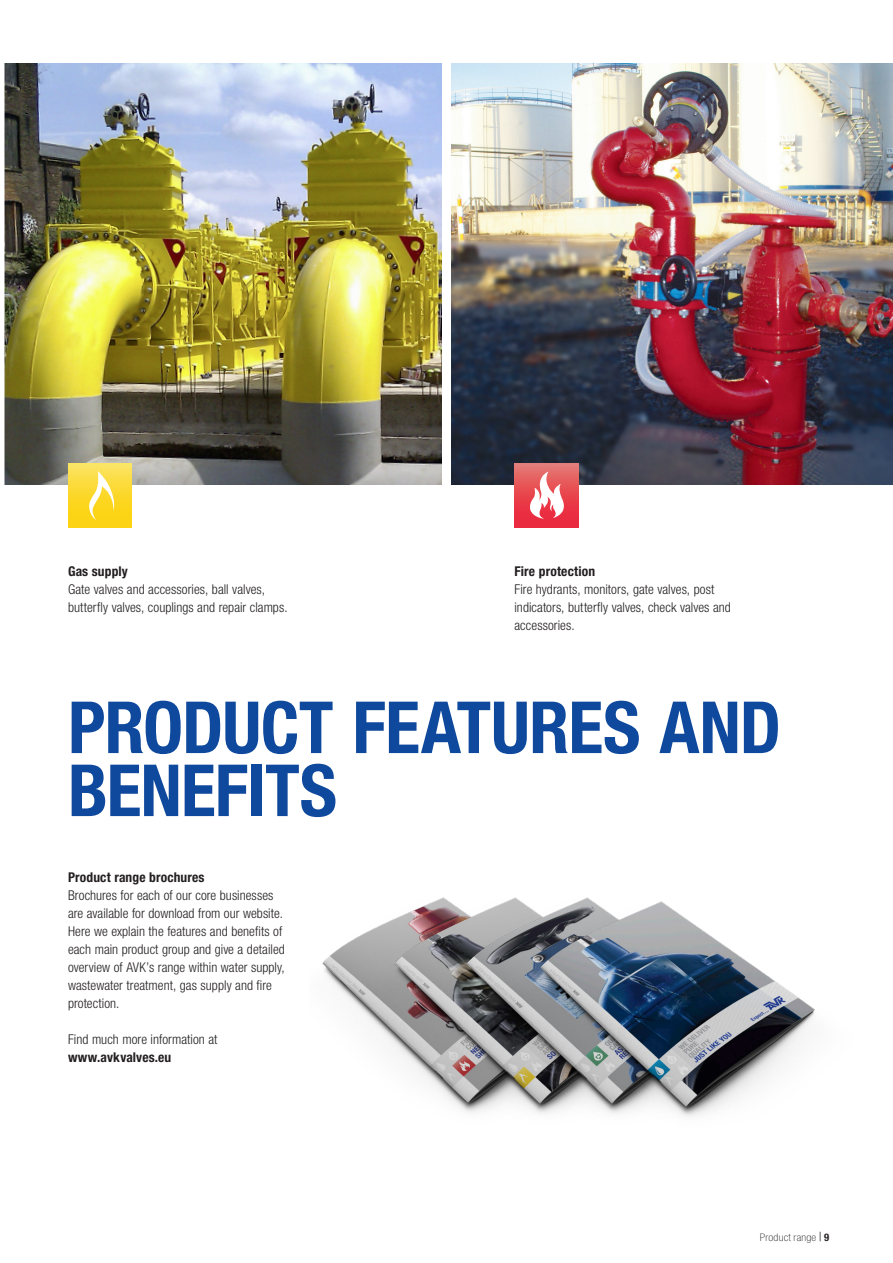
<style>
.page{position:relative;width:893px;height:1263px;background:#fff}
.page>*{position:absolute;margin:0;border:0;box-sizing:border-box;transform-origin:0 0}
.HEADLINE_blue{font:700 condensed 72px/63px "Helvetica Neue LT Pro";letter-spacing:-.01em;color:#0f499d}
.BODY{font:300 condensed 13.5px/18px "Helvetica Neue LT Pro";letter-spacing:.005em;color:#231f20}
.SUB_HEADLINES{font:700 condensed 13.5px "Helvetica Neue LT Pro";letter-spacing:.01em;color:#231f20}
.BODY-2{font:700 condensed 13.5px "Helvetica Neue LT Pro";letter-spacing:.01em;color:#231f20}
.t1{font:100 condensed 10.5px "Helvetica Neue LT Pro";letter-spacing:.02em;color:#231f20;scale:1.1 1}
.s1{font-family:"Times New Roman";font-weight:700;font-stretch:normal}
.s2{font-weight:700}
</style>
<div class="page">
<img style="left:4px;top:64px;width:889px;height:421px">
<svg style="left:68px;top:463px;width:64px;height:64px;background:#fbd932"></svg>
<svg style="left:89px;top:471px;width:26px;height:49px"></svg>
<div style="left:514px;top:463px;width:64px;height:64px;background:linear-gradient(to bottom,#e4766f,#ec1f35)"></div>
<svg style="left:529px;top:472px;width:35px;height:47px"></svg>
<img style="left:332px;top:914px;width:72px;height:143px">
<img style="left:404px;top:897px;width:73px;height:216px">
<img style="left:477px;top:897px;width:338px;height:220px">
<div style="left:442px;top:55px;width:9px;height:441px;background:#fff"></div>
<p class="SUB_HEADLINES" style="left:68px;top:563px;width:61px">Gas supply</p>
<p class="BODY" style="left:68px;top:580px;width:221px">Gate valves and accessories, ball valves, butterfly valves, couplings and repair clamps.</p>
<p class="SUB_HEADLINES" style="left:514px;top:563px;width:82px">Fire protection</p>
<p class="BODY" style="left:514px;top:580px;width:218px">Fire hydrants, monitors, gate valves, post indicators, butterfly valves, check valves and accessories.</p>
<p class="HEADLINE_blue" style="left:68px;top:695px;width:715px">PRODUCT FEATURES AND<br>BENEFITS</p>
<p class="SUB_HEADLINES" style="left:68px;top:869px;width:138px">Product range brochures</p>
<p class="BODY" style="left:68px;top:886px;width:218px">Brochures for each of our core businesses are available for download from our website.<br>Here we explain the features and benefits of each main product group and give a detailed overview of AVK’s range within water supply, wastewater treatment, gas supply and fire protection.</p>
<p class="BODY" style="left:68px;top:1030px;width:151px">Find much more information at</p>
<p class="BODY-2" style="left:68px;top:1049px;width:105px">www.avkvalves.eu</p>
<p class="t1" style="left:760px;top:1231px;width:64px">Product range <span class="s1">|</span> <span class="s2">9</span></p>
</div>
